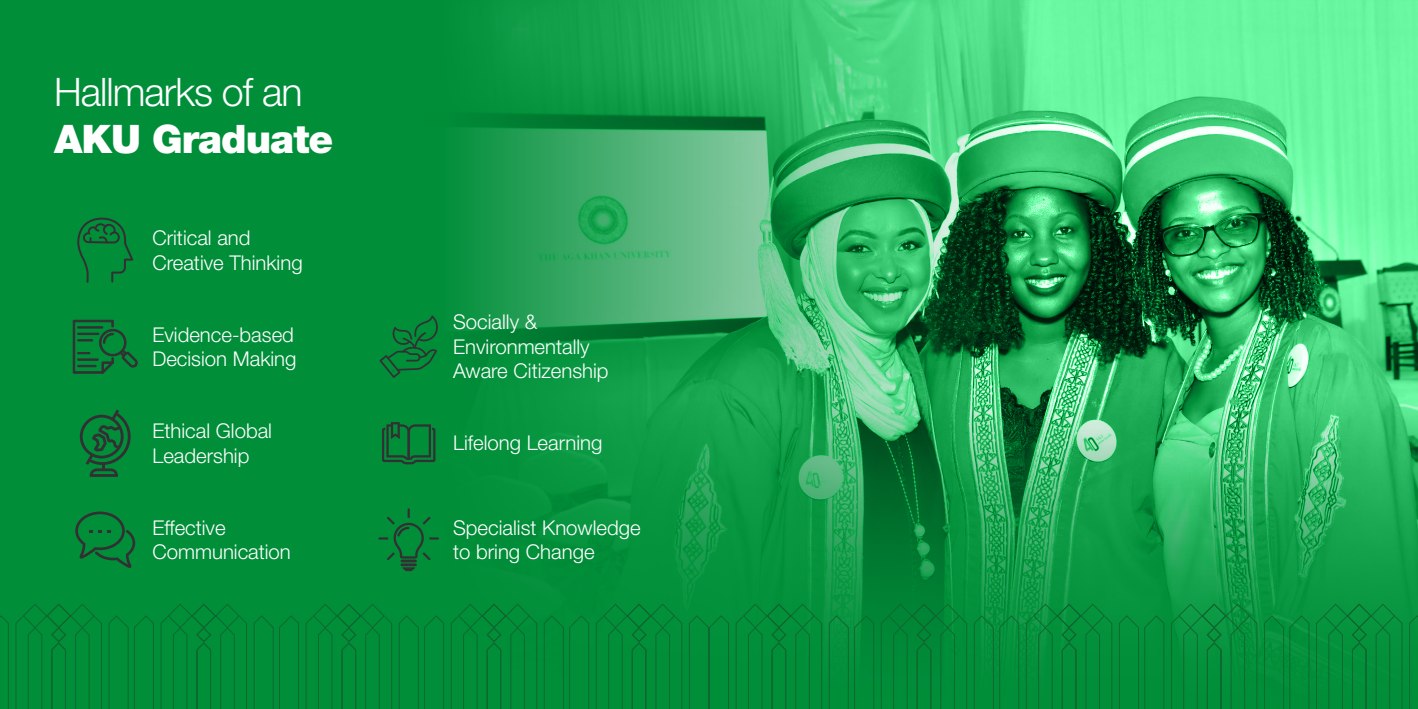
<style>
.page{position:relative;width:1418px;height:709px;background:#fff}
.page>*{position:absolute;margin:0;border:0;box-sizing:border-box;transform-origin:0 0}
.t1{font:300 39.3px "Helvetica Neue LT Pro";letter-spacing:-.025em;color:#fff}
.t2{font:900 39.3px "Helvetica Neue LT Pro";letter-spacing:-.025em;color:#fff}
.t3{font:300 20.4px/24.4px "Helvetica Neue LT Pro";color:#fff}
</style>
<div class="page">
<div style="left:0;top:0;width:1417px;height:709px;background:#008e39"></div>
<img style="left:429px;top:0;width:988px;height:603px">
<svg style="left:402px;top:567px;width:13px;height:4px"></svg>
<hr style="left:400px;top:559px;width:17px;height:3px;background:#333033">
<hr style="left:400px;top:563px;width:17px;height:3px;background:#333033">
<svg style="left:378px;top:508px;width:61px;height:52px"></svg>
<svg style="left:72px;top:319px;width:66px;height:55px"></svg>
<svg style="left:80px;top:409px;width:51px;height:68px"></svg>
<svg style="left:75px;top:511px;width:60px;height:57px"></svg>
<svg style="left:77px;top:218px;width:56px;height:65px"></svg>
<svg style="left:382px;top:422px;width:53px;height:42px"></svg>
<svg style="left:379px;top:315px;width:59px;height:63px"></svg>
<svg style="left:0;top:603px;width:708px;height:106px"></svg>
<svg style="left:708px;top:603px;width:709px;height:106px"></svg>
<h1 class="t1" style="left:54px;top:68px;width:250px">Hallmarks of an</h1>
<h1 class="t2" style="left:54px;top:116px;width:280px">AKU Graduate</h1>
<p class="t3" style="left:152px;top:225px;width:152px">Critical and<br>Creative Thinking</p>
<p class="t3" style="left:152px;top:322px;width:146px">Evidence-based<br>Decision Making</p>
<p class="t3" style="left:152px;top:418px;width:121px">Ethical Global<br>Leadership</p>
<p class="t3" style="left:152px;top:514px;width:140px">Effective<br>Communication</p>
<p class="t3" style="left:453px;top:309px;width:157px">Socially &amp;<br>Environmentally<br>Aware Citizenship</p>
<p class="t3" style="left:453px;top:430px;width:151px">Lifelong Learning</p>
<p class="t3" style="left:453px;top:514px;width:189px">Specialist Knowledge to bring Change</p>
</div>
